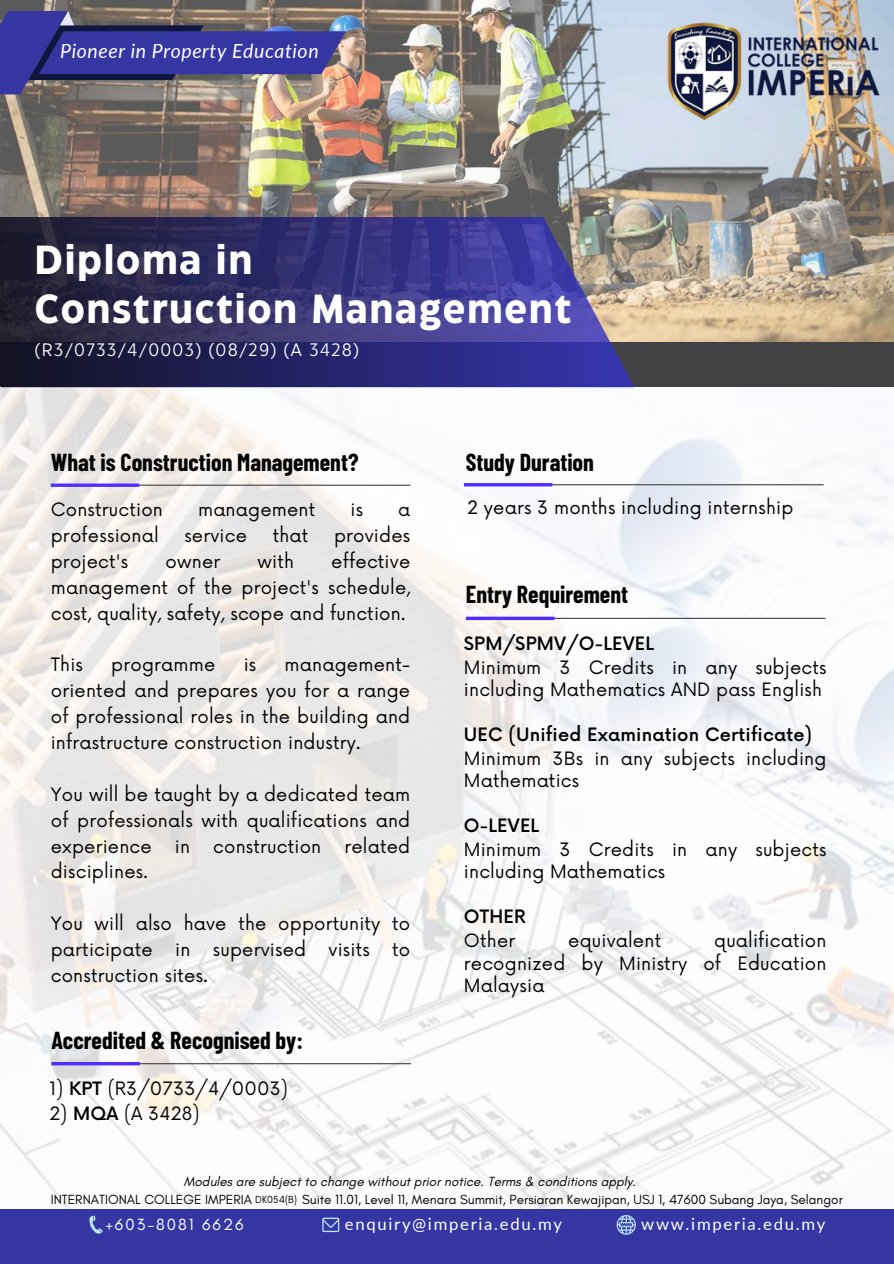
<style>
.page{position:relative;width:894px;height:1264px;background:#fff}
.page>*{position:absolute;margin:0;border:0;box-sizing:border-box;transform-origin:0 0}
.t1{font:700 40.5px/48.3px "Eastman Grotesque";letter-spacing:.04em;color:#fff}
.t2{font:700 24px "Barlow Condensed";color:#000}
.t3{font:italic 19.5px "Lato";letter-spacing:.03em;color:#fff}
.t4{font:18px/25.8px "Now";letter-spacing:.01em;color:#000;text-align:justify}
.t5{font:18px "Eastman Grotesque";letter-spacing:.065em;color:#fff}
.t6{font:500 18px "Now";letter-spacing:.01em;color:#000}
.t7{font:16.65px "Lato";letter-spacing:.105em;color:#fff}
.t8{font:16.5px "Glacial Indifference";letter-spacing:.125em;color:#fff}
.t9{font:13.5px "Glacial Indifference";color:#000}
.t10{font:italic 13.5px "Glacial Indifference";color:#000}
.t11{font:10.5px "Glacial Indifference";color:#000}
.s1{font-weight:500}
</style>
<div class="page">
<img style="left:0;top:0;width:893px;height:342px">
<img style="left:0;top:387px;width:893px;height:822px">
<div style="left:0;top:342px;width:893px;height:45px;background:#414042"></div>
<img style="left:655px;top:11px;width:236px;height:121px">
<svg style="left:0;top:217px;width:634px;height:170px;background:#39356f"></svg>
<svg style="left:0;top:11px;width:346px;height:83px;background:#56528c"></svg>
<div style="left:0;top:1209px;width:893px;height:54px;background:#3636a3"></div>
<svg style="left:89px;top:1215px;width:14px;height:18px"></svg>
<svg style="left:322px;top:1217px;width:17px;height:14px"></svg>
<svg style="left:616px;top:1215px;width:19px;height:19px"></svg>
<hr style="left:53px;top:484px;width:357px;height:2px;background:#414042">
<svg style="left:51px;top:483px;width:88px;height:4px"></svg>
<hr style="left:53px;top:1063px;width:358px;height:1px;background:#414042">
<svg style="left:51px;top:1061px;width:89px;height:4px"></svg>
<hr style="left:465px;top:484px;width:358px;height:1px;background:#414042">
<hr style="left:464px;top:483px;width:88px;height:3px;background:#512dff">
<hr style="left:467px;top:618px;width:358px;height:1px;background:#414042">
<svg style="left:466px;top:616px;width:88px;height:4px"></svg>
<p class="t3" style="left:60px;top:39px;width:260px">Pioneer in Property Education</p>
<h4 class="t1" style="left:35px;top:239px;width:538px">Diploma in<br>Construction Management</h4>
<h4 class="t5" style="left:35px;top:343px;width:326px">(R3/0733/4/0003) (08/29) (A 3428)</h4>
<h1 class="t2" style="left:51px;top:447px;width:309px">What is Construction Management?</h1>
<h3 class="t4" style="left:51px;top:497px;width:114px">Construction</h3>
<h3 class="t4" style="left:198px;top:497px;width:119px">management</h3>
<h3 class="t4" style="left:350px;top:497px;width:14px">is</h3>
<h3 class="t4" style="left:398px;top:497px;width:14px">a</h3>
<h3 class="t4" style="left:51px;top:523px;width:109px">professional</h3>
<h3 class="t4" style="left:184px;top:523px;width:64px">service</h3>
<h3 class="t4" style="left:272px;top:523px;width:37px">that</h3>
<h3 class="t4" style="left:334px;top:523px;width:78px">provides</h3>
<h3 class="t4" style="left:51px;top:549px;width:79px">project's</h3>
<h3 class="t4" style="left:165px;top:549px;width:56px">owner</h3>
<h3 class="t4" style="left:257px;top:549px;width:38px">with</h3>
<h3 class="t4" style="left:51px;top:549px;width:361px;text-indent:280px">effective management of the project's schedule, cost, quality, safety, scope and function.</h3>
<p class="t4" style="left:51px;top:653px;width:34px">This</p>
<p class="t4" style="left:111px;top:653px;width:106px">programme</p>
<p class="t4" style="left:244px;top:653px;width:14px">is</p>
<p class="t4" style="left:51px;top:653px;width:361px;text-indent:234px">management&shy;oriented and prepares you for a range of professional roles in the building and infrastructure construction industry.</p>
<h2 class="t4" style="left:51px;top:782px;width:361px">You will be taught by a dedicated team of professionals with qualifications and experience</h2>
<h2 class="t4" style="left:175px;top:834px;width:17px">in</h2>
<h2 class="t4" style="left:213px;top:834px;width:110px">construction</h2>
<h2 class="t4" style="left:344px;top:834px;width:67px">related</h2>
<h2 class="t4" style="left:51px;top:860px;width:98px">disciplines.</h2>
<h4 class="t4" style="left:51px;top:911px;width:361px">You will also have the opportunity to participate in supervised visits to construction sites.</h4>
<h4 class="t2" style="left:51px;top:1024px;width:253px">Accredited &amp; Recognised by:</h4>
<h4 class="t4" style="left:49px;top:1076px;width:240px">1) <span class="s1">KPT</span> (R3/0733/4/0003)</h4>
<h4 class="t4" style="left:49px;top:1101px;width:151px">2) <span class="s1">MQA</span> (A 3428)</h4>
<p class="t2" style="left:465px;top:447px;width:130px">Study Duration</p>
<h2 class="t4" style="left:467px;top:496px;width:328px">2 years 3 months including internship</h2>
<h3 class="t2" style="left:466px;top:579px;width:164px">Entry Requirement</h3>
<h2 class="t4" style="left:464px;top:632px;width:364px;line-height:23.1px;text-align:left"><span class="s1">SPM/SPMV/O-LEVEL<br></span>Minimum 3 Credits in any subjects including Mathematics AND pass English</h2>
<p class="t4" style="left:464px;top:724px;width:364px;line-height:23.1px;text-align:left"><span class="s1">UEC (Unified Examination Certificate)<br></span>Minimum 3Bs in any subjects including<br>Mathematics</p>
<h2 class="t4" style="left:464px;top:815px;width:364px;line-height:23.1px;text-align:left"><span class="s1">O-LEVEL<br></span>Minimum 3 Credits in any subjects including Mathematics</h2>
<h4 class="t6" style="left:464px;top:907px;width:63px">OTHER</h4>
<h4 class="t4" style="left:464px;top:928px;width:53px">Other</h4>
<h4 class="t4" style="left:568px;top:928px;width:94px">equivalent</h4>
<h4 class="t4" style="left:464px;top:930px;width:364px;line-height:22.5px;text-indent:250px">qualification recognized by Ministry of Education Malaysia</h4>
<p class="t10" style="left:184px;top:1173px;width:453px">Modules are subject to change without prior notice. Terms &amp; conditions apply.</p>
<p class="t9" style="left:51px;top:1191px;width:203px">INTERNATIONAL COLLEGE IMPERIA</p>
<p class="t11" style="left:255px;top:1192px;width:43px">DK054(B)</p>
<p class="t9" style="left:302px;top:1191px;width:542px">Suite 11.01, Level 11, Menara Summit, Persiaran Kewajipan, USJ 1, 47600 Subang Jaya, Selangor</p>
<p class="t8" style="left:105px;top:1214px;width:140px">+603-8081 6626</p>
<h4 class="t7" style="left:345px;top:1213px;width:219px">enquiry@imperia.edu.my</h4>
<p class="t7" style="left:641px;top:1213px;width:186px">www.imperia.edu.my</p>
</div>
